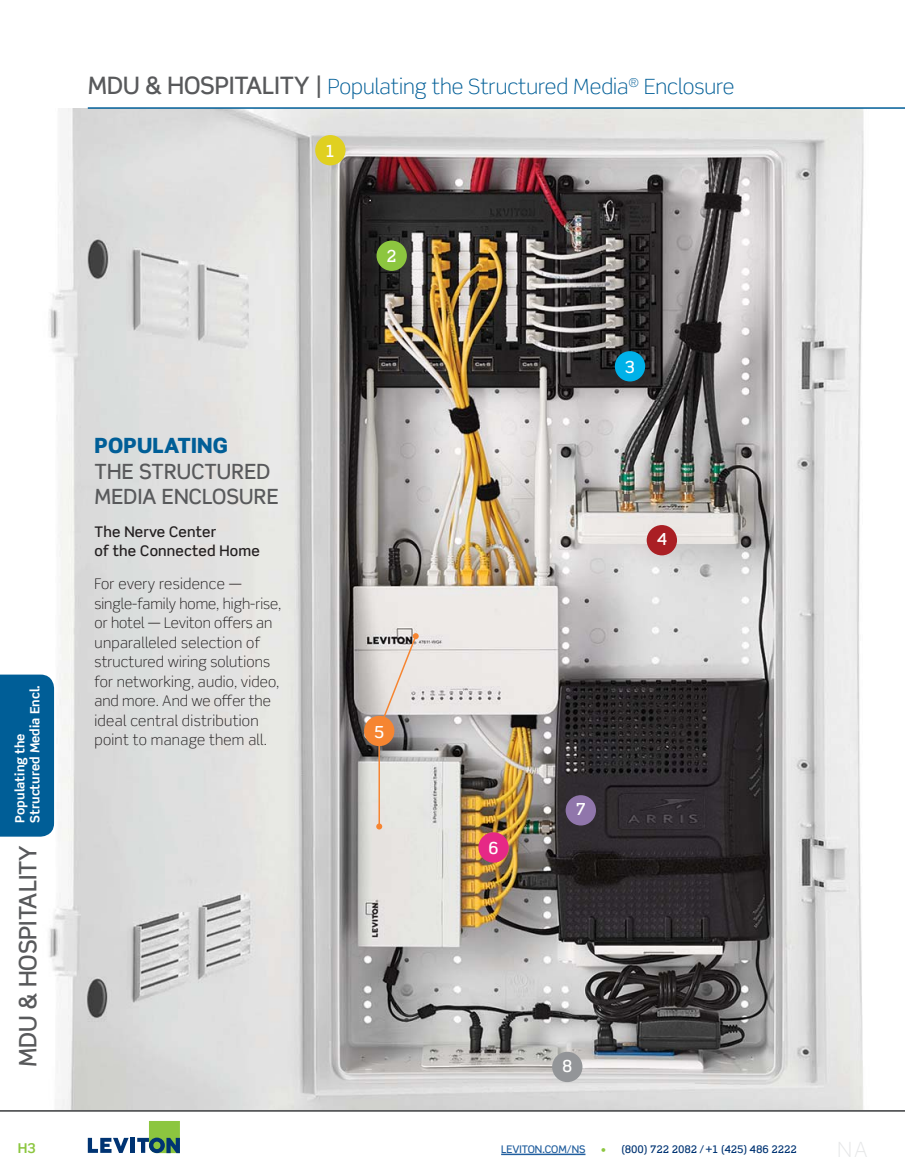
<style>
.page{position:relative;width:905px;height:1175px;background:#fff}
.page>*{position:absolute;margin:0;border:0;box-sizing:border-box;transform-origin:0 0}
.t1{font:500 24px "Scene Std";color:#58595b}
.t2{font:300 21px "Scene Std";color:#005e97}
.t3{font:500 21px/25.2px "Scene Std";letter-spacing:.01em;color:#58595b}
.t4{font:900 21px "Scene Std";letter-spacing:.01em;color:#005e97}
.t5{font:300 21px "Scene Std";color:#e6e7e8}
.t6{font:500 16.65px "Scene Std";color:#fff}
.t7{font:300 14.7px/19.5px "Scene Std";letter-spacing:.01em;color:#231f20}
.t8{font:500 14.7px/19.5px "Scene Std";letter-spacing:.01em;color:#231f20}
.t9{font:700 13.5px "Scene Std";color:#8cc63f}
.t10{font:700 12.75px/15px "Scene Std";color:#fff}
.t11{font:500 10.5px "Scene Std";color:#003473}
.t12{font:500 10.5px "Scene Std";color:#215e9e}
.s1{font-weight:500;font-size:24px;color:#58595b}
.s2{color:#8cc63f}
</style>
<div class="page">
<img style="left:0;top:108px;width:864px;height:1002px">
<hr style="left:88px;top:107px;width:816px;height:2px;background:#005e97">
<div style="left:646px;top:525px;width:31px;height:30px;background:#aa1f24;border-radius:50%"></div>
<div style="left:478px;top:832px;width:30px;height:30px;background:#e62886;border-radius:50%"></div>
<div style="left:565px;top:795px;width:31px;height:30px;background:#9076ab;border-radius:50%"></div>
<div style="left:552px;top:1051px;width:30px;height:31px;background:#939598;border-radius:50%"></div>
<div style="left:376px;top:240px;width:31px;height:31px;background:#8cc63f;border-radius:50%"></div>
<div style="left:315px;top:135px;width:30px;height:30px;background:#e0d020;border-radius:50%"></div>
<div style="left:615px;top:351px;width:30px;height:30px;background:#00b1e8;border-radius:50%"></div>
<svg style="left:376px;top:633px;width:42px;height:196px;background:#d1cbc5"></svg>
<div style="left:364px;top:715px;width:30px;height:31px;background:#f68531;border-radius:50%"></div>
<hr style="left:501px;top:1153px;width:84px;height:2px;background:#215e9e">
<svg style="left:88px;top:1137px;width:41px;height:15px"></svg>
<div style="left:130px;top:1137px;width:5px;height:15px;background:#003473"></div>
<svg style="left:137px;top:1121px;width:43px;height:32px"></svg>
<div style="left:0;top:674px;width:54px;height:162px;background:#005e97"></div>
<hr style="left:0;top:1110px;width:904px;height:1px;background:#58595b">
<h2 class="t2" style="left:88px;top:78px;width:648px"><span class="s1">MDU &amp; HOSPITALITY |</span> Populating the Structured Media<sup>®</sup> Enclosure</h2>
<p class="t6" style="left:325px;top:144px;width:12px">1</p>
<p class="t6" style="left:386px;top:249px;width:12px">2</p>
<p class="t10" style="left:14px;top:822px;width:139px;rotate:-90deg">Populating the<br>Structured Media Encl.</p>
<h1 class="t1" style="left:18px;top:1066px;width:223px;rotate:-90deg">MDU &amp; HOSPITALITY</h1>
<h2 class="t4" style="left:94px;top:437px;width:135px">POPULATING</h2>
<h2 class="t3" style="left:94px;top:460px;width:185px">THE STRUCTURED<br>MEDIA ENCLOSURE</h2>
<p class="t8" style="left:94px;top:523px;width:167px">The Nerve Center<br>of the Connected Home</p>
<p class="t7" style="left:94px;top:575px;width:188px">For every residence — single-family home, high-rise, or hotel — Leviton offers an unparalleled selection of structured wiring solutions for networking, audio, video, and more. And we offer the ideal central distribution point to manage them all.</p>
<p class="t6" style="left:374px;top:724px;width:12px">5</p>
<p class="t6" style="left:625px;top:360px;width:12px">3</p>
<p class="t6" style="left:656px;top:532px;width:12px">4</p>
<p class="t6" style="left:488px;top:841px;width:12px">6</p>
<p class="t6" style="left:575px;top:802px;width:12px">7</p>
<p class="t6" style="left:562px;top:1058px;width:12px">8</p>
<p class="t9" style="left:18px;top:1142px;width:20px">H3</p>
<p class="t12" style="left:501px;top:1144px;width:86px">LEVITON.COM/NS</p>
<p class="t11" style="left:601px;top:1144px;width:197px"><span class="s2">•</span> (800) 722 2082 / +1 (425) 486 2222</p>
<h2 class="t5" style="left:837px;top:1140px;width:32px">NA</h2>
</div>
